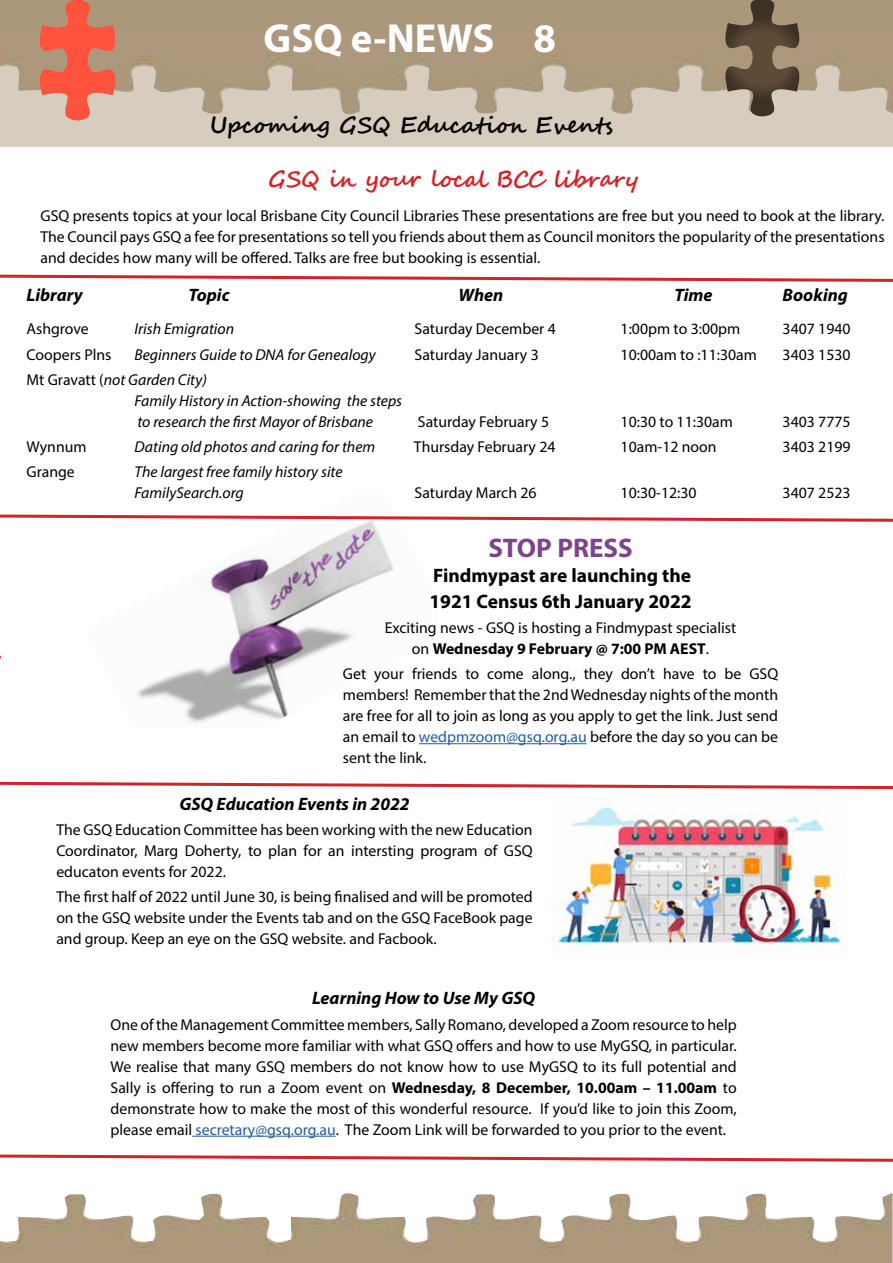
<style>
.page{position:relative;width:893px;height:1263px;background:#fff}
.page>*{position:absolute;margin:0;border:0;box-sizing:border-box;transform-origin:0 0}
.t1{font:700 40.65px "Myriad Pro";color:#fff}
.t2{font:700 27px "Myriad Pro";color:#7d438b}
.t3{font:700 22.5px "Segoe Script";color:#000}
.t4{font:700 22.5px "Segoe Script";color:#d2232a}
.t5{font:700 19.5px/25.2px "Myriad Pro";color:#000}
.t6{font:italic 700 18px "Myriad Pro";color:#000}
.t7{font:15.75px/21px "Myriad Pro";color:#000;text-align:justify}
.t8{font:italic 15.75px/21px "Myriad Pro";color:#000}
.s1{font-style:normal}
.s2{font-weight:700}
.s3{color:#215e9e}
</style>
<div class="page">
<img style="left:137px;top:523px;width:257px;height:200px">
<div style="left:0;top:0;width:893px;height:31px;background:#ab987a"></div>
<svg style="left:0;top:64px;width:893px;height:83px;background:#cabfad"></svg>
<svg style="left:37px;top:0;width:81px;height:122px"></svg>
<svg style="left:722px;top:0;width:80px;height:118px"></svg>
<img style="left:0;top:1193px;width:892px;height:70px">
<svg style="left:0;top:274px;width:893px;height:8px"></svg>
<svg style="left:0;top:514px;width:893px;height:9px"></svg>
<hr style="left:419px;top:743px;width:168px;height:1px;background:#215e9e">
<svg style="left:0;top:781px;width:893px;height:9px"></svg>
<img style="left:553px;top:796px;width:292px;height:156px">
<svg style="left:0;top:1154px;width:893px;height:8px"></svg>
<hr style="left:192px;top:1136px;width:144px;height:1px;background:#215e9e">
<h1 class="t1" style="left:264px;top:11px;width:294px">GSQ e-NEWS 8</h1>
<h3 class="t3" style="left:210px;top:107px;width:405px">Upcoming GSQ Education Events</h3>
<h3 class="t4" style="left:268px;top:161px;width:372px">GSQ in your local BCC library</h3>
<p class="t7" style="left:40px;top:205px;width:846px">GSQ presents topics at your local Brisbane City Council Libraries These presentations are free but you need to book at the library.<br>The Council pays GSQ a fee for presentations so tell you friends about them as Council monitors the popularity of the presentations and decides how many will be offered. Talks are free but booking is essential.</p>
<p class="t6" style="left:27px;top:283px;width:58px">Library</p>
<p class="t6" style="left:189px;top:283px;width:42px">Topic</p>
<p class="t6" style="left:459px;top:283px;width:46px">When</p>
<p class="t6" style="left:675px;top:283px;width:39px">Time</p>
<p class="t6" style="left:783px;top:283px;width:67px">Booking</p>
<p class="t7" style="left:27px;top:318px;width:64px">Ashgrove</p>
<p class="t8" style="left:135px;top:318px;width:101px">Irish Emigration</p>
<p class="t7" style="left:415px;top:318px;width:143px">Saturday December 4</p>
<p class="t7" style="left:621px;top:318px;width:121px">1:00pm to 3:00pm</p>
<p class="t7" style="left:783px;top:318px;width:69px">3407 1940</p>
<p class="t7" style="left:27px;top:343px;width:86px">Coopers Plns</p>
<p class="t8" style="left:135px;top:343px;width:243px">Beginners Guide to DNA for Genealogy</p>
<p class="t7" style="left:415px;top:343px;width:126px">Saturday January 3</p>
<p class="t7" style="left:621px;top:343px;width:138px">10:00am to :11:30am</p>
<p class="t7" style="left:783px;top:343px;width:69px">3403 1530</p>
<p class="t8" style="left:135px;top:369px;width:269px;text-indent:-108px"><span class="s1">Mt Gravatt (</span>not Garden City)<br>Family History in Action-showing the steps to research the first Mayor of Brisbane</p>
<p class="t7" style="left:418px;top:411px;width:133px">Saturday February 5</p>
<p class="t7" style="left:621px;top:411px;width:114px">10:30 to 11:30am</p>
<p class="t7" style="left:783px;top:411px;width:69px">3403 7775</p>
<p class="t7" style="left:27px;top:436px;width:61px">Wynnum</p>
<p class="t8" style="left:135px;top:436px;width:242px">Dating old photos and caring for them</p>
<p class="t7" style="left:414px;top:436px;width:143px">Thursday February 24</p>
<p class="t7" style="left:621px;top:436px;width:97px">10am-12 noon</p>
<p class="t7" style="left:783px;top:436px;width:69px">3403 2199</p>
<p class="t7" style="left:27px;top:461px;width:50px">Grange</p>
<p class="t8" style="left:135px;top:461px;width:210px">The largest free family history site<br>FamilySearch.org</p>
<p class="t7" style="left:415px;top:482px;width:123px">Saturday March 26</p>
<p class="t7" style="left:621px;top:482px;width:77px">10:30-12:30</p>
<p class="t7" style="left:783px;top:482px;width:69px">3407 2523</p>
<h2 class="t2" style="left:488px;top:530px;width:146px">STOP PRESS</h2>
<p class="t5" style="left:429px;top:563px;width:264px">Findmypast are launching the<br>1921 Census 6th January 2022</p>
<p class="t7" style="left:385px;top:617px;width:353px;text-align:center">Exciting news - GSQ is hosting a Findmypast specialist on <span class="s2">Wednesday 9 February @ 7:00 PM AEST</span>.</p>
<p class="t7" style="left:343px;top:663px;width:437px">Get your friends to come along., they don’t have to be GSQ members! Remember that the 2nd Wednesday nights of the month are free for all to join as long as you apply to get the link. Just send an email to <span class="s3">wedpmzoom@gsq.org.au</span> before the day so you can be sent the link.</p>
<p class="t6" style="left:179px;top:792px;width:232px">GSQ Education Events in 2022</p>
<p class="t7" style="left:56px;top:819px;width:478px">The GSQ Education Committee has been working with the new Education Coordinator, Marg Doherty, to plan for an intersting program of GSQ educaton events for 2022.</p>
<p class="t7" style="left:56px;top:886px;width:478px">The first half of 2022 until June 30, is being finalised and will be promoted on the GSQ website under the Events tab and on the GSQ FaceBook page and group. Keep an eye on the GSQ website. and Facbook.</p>
<p class="t6" style="left:312px;top:986px;width:225px">Learning How to Use My GSQ</p>
<p class="t7" style="left:111px;top:1013px;width:628px">One of the Management Committee members, Sally Romano, developed a Zoom resource to help new members become more familiar with what GSQ offers and how to use MyGSQ, in particular.<br>We realise that many GSQ members do not know how to use MyGSQ to its full potential and Sally is offering to run a Zoom event on <span class="s2">Wednesday, 8 December, 10.00am – 11.00am</span> to demonstrate how to make the most of this wonderful resource. If you’d like to join this Zoom, please email <span class="s3">secretary@gsq.org.au</span>. The Zoom Link will be forwarded to you prior to the event.</p>
</div>
